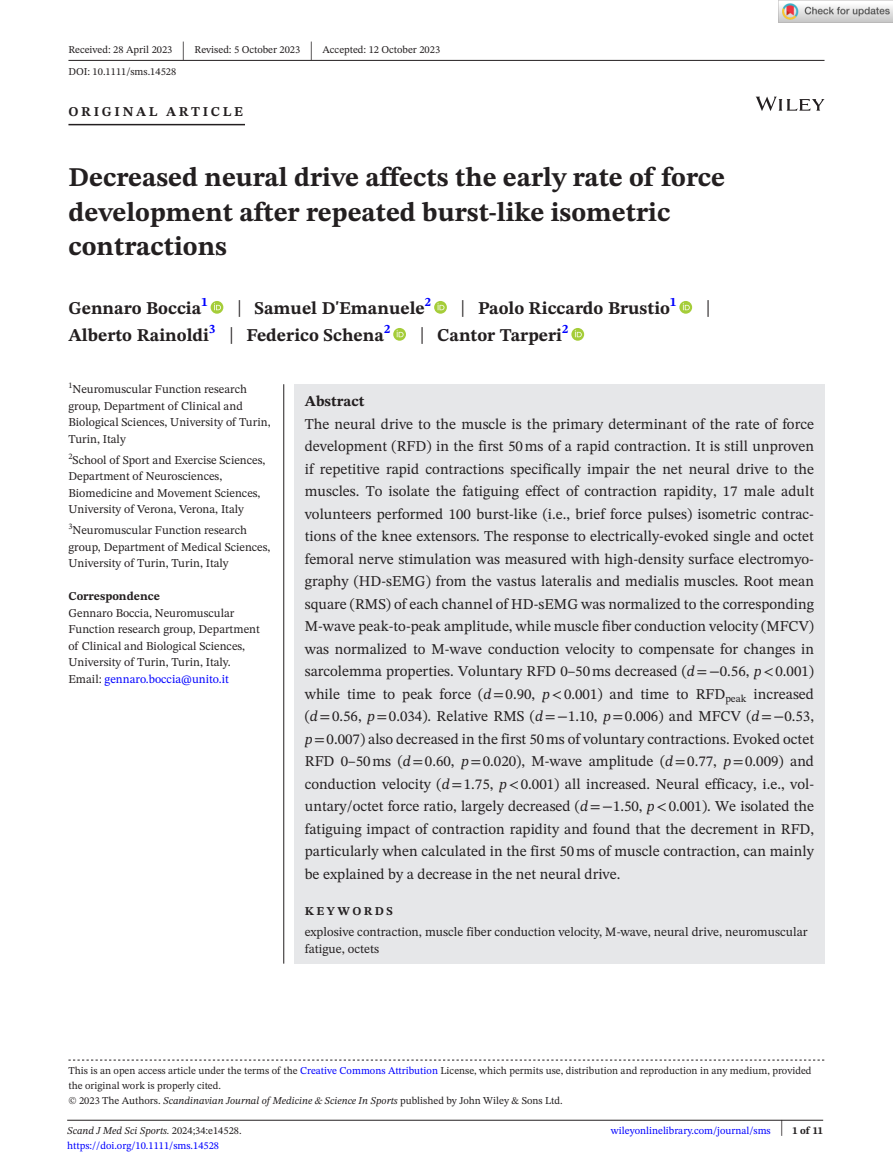
<style>
.page{position:relative;width:893px;height:1174px;background:#fff}
.page>*{position:absolute;margin:0;border:0;box-sizing:border-box;transform-origin:0 0}
.t1{font:700 27px/34.5px "STIX Two Text";color:#231f20}
.t2{font:25.65px "STIX Two Text";color:#231f20;scale:.49 1}
.t3{font:23.4px "STIX Two Text";color:#231f20;scale:.77 1}
.t4{font:700 18px "STIX Two Text";color:#231f20}
.t5{font:15px/22.5px "STIX Two Text";color:#231f20;text-align:justify}
.t6{font:700 15px "STIX Two Text";color:#231f20}
.t7{font:700 13.5px "STIX Two Text";letter-spacing:.2em;color:#231f20}
.t8{font:12.75px/17.2px "STIX Two Text";color:#231f20}
.t9{font:12px/16.5px "STIX Two Text";color:#231f20}
.t10{font:700 12px "STIX Two Text";color:#231f20}
.t11{font:700 12px "STIX Two Text";letter-spacing:.2em;color:#231f20}
.t12{font:10.5px/15px "STIX Two Text";color:#231f20}
.t13{font:10.5px "STIX Two Text";color:#00f}
.t14{font:italic 10.5px "STIX Two Text";color:#231f20}
.t15{font:700 10.5px "STIX Two Text";color:#231f20}
.s1{font-weight:400;font-size:23.4px}
.s2{color:#00f}
.s3{font-style:italic}
.s4{font-family:"STIX"}
.s5{font-style:normal}
.s6{font-weight:400;font-size:22.2px}
</style>
<div class="page">
<hr style="left:67px;top:1119px;width:756px;height:1px;background:#231f20">
<svg style="left:756px;top:97px;width:68px;height:14px"></svg>
<hr style="left:68px;top:60px;width:756px;height:1px;background:#231f20">
<hr style="left:68px;top:124px;width:177px;height:1px;background:#231f20">
<svg style="left:211px;top:301px;width:12px;height:13px"></svg>
<svg style="left:214px;top:303px;width:7px;height:7px"></svg>
<svg style="left:434px;top:301px;width:13px;height:13px"></svg>
<svg style="left:438px;top:303px;width:6px;height:7px"></svg>
<svg style="left:679px;top:301px;width:13px;height:13px"></svg>
<svg style="left:683px;top:303px;width:7px;height:7px"></svg>
<svg style="left:393px;top:328px;width:13px;height:13px"></svg>
<svg style="left:397px;top:330px;width:7px;height:7px"></svg>
<svg style="left:571px;top:328px;width:13px;height:13px"></svg>
<svg style="left:575px;top:330px;width:7px;height:7px"></svg>
<div style="left:294px;top:384px;width:530px;height:579px;background:#e6e7e9"></div>
<hr style="left:283px;top:384px;width:1px;height:579px;background:#231f20">
<svg style="left:68px;top:1059px;width:756px;height:1px"></svg>
<img style="left:779px;top:0;width:114px;height:23px">
<p class="t12" style="left:68px;top:42px;width:106px">Received: 28 April 2023</p>
<h2 class="t2" style="left:182px;top:32px;width:8px">|</h2>
<p class="t12" style="left:195px;top:42px;width:107px">Revised: 5 October 2023</p>
<h2 class="t2" style="left:310px;top:32px;width:8px">|</h2>
<p class="t12" style="left:323px;top:42px;width:119px">Accepted: 12 October 2023</p>
<p class="t12" style="left:68px;top:64px;width:109px">DOI: 10.1111/sms.14528</p>
<p class="t7" style="left:68px;top:101px;width:176px">ORIGINAL ARTICLE</p>
<h1 class="t1" style="left:68px;top:161px;width:658px">Decreased neural drive affects the early rate of force development after repeated burst-like isometric contractions</h1>
<p class="t4" style="left:68px;top:295px;width:141px">Gennaro Boccia<sup>1</sup></p>
<p class="t4" style="left:237px;top:295px;width:196px"><span class="s1">|</span> Samuel D'Emanuele<sup>2</sup></p>
<p class="t4" style="left:461px;top:295px;width:217px"><span class="s1">|</span> Paolo Riccardo Brustio<sup>1</sup></p>
<h3 class="t3" style="left:706px;top:291px;width:8px">|</h3>
<p class="t4" style="left:68px;top:322px;width:323px">Alberto Rainoldi<sup>3</sup> <span class="s1">|</span> Federico Schena<sup>2</sup></p>
<p class="t4" style="left:420px;top:322px;width:150px"><span class="s1">|</span> Cantor Tarperi<sup>2</sup></p>
<p class="t9" style="left:68px;top:381px;width:204px"><sup>1</sup>Neuromuscular Function research group, Department of Clinical and<br>Biological Sciences, University of Turin,<br>Turin, Italy</p>
<p class="t9" style="left:68px;top:451px;width:199px"><sup>2</sup>School of Sport and Exercise Sciences, Department of Neurosciences, Biomedicine and Movement Sciences, University of Verona, Verona, Italy</p>
<p class="t9" style="left:68px;top:522px;width:204px"><sup>3</sup>Neuromuscular Function research group, Department of Medical Sciences,<br>University of Turin, Turin, Italy</p>
<p class="t10" style="left:68px;top:588px;width:93px">Correspondence</p>
<p class="t9" style="left:68px;top:604px;width:193px">Gennaro Boccia, Neuromuscular Function research group, Department of Clinical and Biological Sciences, University of Turin, Turin, Italy.<br>Email: <span class="s2">gennaro.boccia@unito.it</span></p>
<p class="t6" style="left:305px;top:390px;width:61px">Abstract</p>
<p class="t5" style="left:305px;top:412px;width:511px">The neural drive to the muscle is the primary determinant of the rate of force development (RFD) in the first 50ms of a rapid contraction. It is still unproven if repetitive rapid contractions specifically impair the net neural drive to the muscles. To isolate the fatiguing effect of contraction rapidity, 17 male adult volunteers performed 100 burst-like (i.e., brief force pulses) isometric contrac&shy;tions of the knee extensors. The response to electrically-evoked single and octet femoral nerve stimulation was measured with high-density surface electromyo&shy;graphy (HD-sEMG) from the vastus lateralis and medialis muscles. Root mean square (RMS) of each channel of HD-sEMG was normalized to the corresponding M-wave peak-to-peak amplitude, while muscle fiber conduction velocity (MFCV) was normalized to M-wave conduction velocity to compensate for changes in sarcolemma properties. Voluntary RFD 0–50ms decreased (<span class="s3">d</span><span class="s4">=</span>−0.56, <span class="s3">p</span><span class="s4">&lt;</span>0.001) while time to peak force (<span class="s3">d</span><span class="s4">=</span>0.90, <span class="s3">p</span><span class="s4">&lt;</span>0.001) and time to RFD<sub>peak</sub> increased (<span class="s3">d</span><span class="s4">=</span>0.56, <span class="s3">p</span><span class="s4">=</span>0.034). Relative RMS (<span class="s3">d</span><span class="s4">=</span>−1.10, <span class="s3">p</span><span class="s4">=</span>0.006) and MFCV (<span class="s3">d</span><span class="s4">=</span>−0.53, <span class="s3">p</span><span class="s4">=</span>0.007) also decreased in the first 50ms of voluntary contractions. Evoked octet RFD 0–50ms (<span class="s3">d</span><span class="s4">=</span>0.60, <span class="s3">p</span><span class="s4">=</span>0.020), M-wave amplitude (<span class="s3">d</span><span class="s4">=</span>0.77, <span class="s3">p</span><span class="s4">=</span>0.009) and conduction velocity (<span class="s3">d</span><span class="s4">=</span>1.75, <span class="s3">p</span><span class="s4">&lt;</span>0.001) all increased. Neural efficacy, i.e., vol&shy;untary/octet force ratio, largely decreased (<span class="s3">d</span><span class="s4">=</span>−1.50, <span class="s3">p</span><span class="s4">&lt;</span>0.001). We isolated the fatiguing impact of contraction rapidity and found that the decrement in RFD, particularly when calculated in the first 50ms of muscle contraction, can mainly be explained by a decrease in the net neural drive.</p>
<p class="t11" style="left:305px;top:902px;width:90px">KEYWORDS</p>
<p class="t8" style="left:305px;top:923px;width:504px">explosive contraction, muscle fiber conduction velocity, M-wave, neural drive, neuromuscular fatigue, octets</p>
<p class="t12" style="left:68px;top:1063px;width:745px">This is an open access article under the terms of the <span class="s2">Creative Commons Attribution</span> License, which permits use, distribution and reproduction in any medium, provided the original work is properly cited.<br>© 2023 The Authors. <span class="s3">Scandinavian Journal of Medicine &amp; Science In Sports</span> published by John Wiley &amp; Sons Ltd.</p>
<p class="t14" style="left:67px;top:1123px;width:176px">Scand J Med Sci Sports. <span class="s5">2024;34:e14528.</span></p>
<p class="t15" style="left:780px;top:1123px;width:45px"><span class="s6">|</span> 1 of 11</p>
<p class="t13" style="left:67px;top:1138px;width:153px">https://doi.org/10.1111/sms.14528</p>
<p class="t13" style="left:611px;top:1123px;width:161px">wileyonlinelibrary.com/journal/sms</p>
</div>
